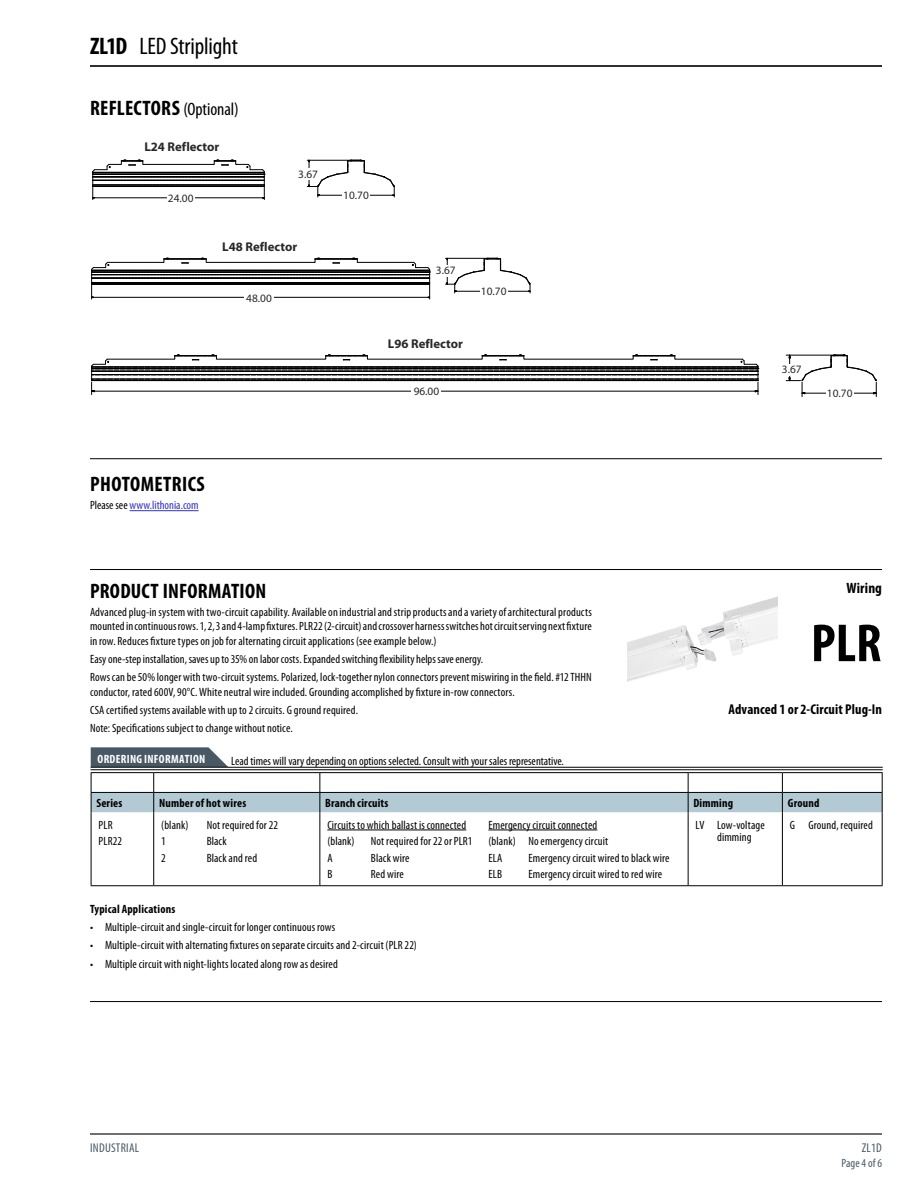
<style>
.page{position:relative;width:918px;height:1188px;background:#fff}
.page>*{position:absolute;margin:0;border:0;box-sizing:border-box;transform-origin:0 0}
.t1{font:700 condensed 54px "Myriad Pro";color:#000}
.t2{font:condensed 24px "Myriad Pro";letter-spacing:-.005em;color:#000}
.t3{font:700 condensed 21px "Myriad Pro";letter-spacing:.015em;color:#000}
.t4{font:700 condensed 15px "Myriad Pro";letter-spacing:.01em;color:#000}
.t5{font:700 condensed 14.25px "Myriad Pro";letter-spacing:.01em;color:#000}
.t6{font:700 12.75px "Myriad Pro";color:#292829}
.t7{font:condensed 12.75px "Myriad Pro";letter-spacing:.02em;color:#485865}
.t8{font:condensed 12px/16.5px "Myriad Pro";letter-spacing:.01em;color:#000}
.t9{font:700 condensed 12px "Myriad Pro";letter-spacing:.015em;color:#000}
.t10{font:condensed 12px "Myriad Pro";color:#3232c8}
.t11{font:700 condensed 12px "Myriad Pro";letter-spacing:.025em;color:#fff}
.t12{font:condensed 12px "Myriad Pro";color:#485865}
.t13{font:11.25px "Myriad Pro";color:#292829}
.s1{font-weight:700}
.s2{font-weight:400;font-size:18px}
.s3{color:#000}
</style>
<div class="page">
<hr style="left:90px;top:1133px;width:792px;height:2px;background:#000">
<hr style="left:90px;top:65px;width:792px;height:2px;background:#000">
<hr style="left:130px;top:510px;width:69px;height:1px;background:#3232c8">
<hr style="left:90px;top:458px;width:792px;height:1px;background:#000">
<hr style="left:90px;top:569px;width:792px;height:1px;background:#000">
<svg style="left:307px;top:160px;width:88px;height:37px"></svg>
<hr style="left:307px;top:160px;width:44px;height:1px;background:#000">
<svg style="left:92px;top:160px;width:173px;height:40px"></svg>
<svg style="left:91px;top:355px;width:669px;height:40px"></svg>
<svg style="left:786px;top:354px;width:91px;height:43px"></svg>
<hr style="left:786px;top:355px;width:47px;height:1px;background:#000">
<svg style="left:445px;top:258px;width:86px;height:35px"></svg>
<hr style="left:445px;top:258px;width:42px;height:1px;background:#000">
<svg style="left:91px;top:258px;width:340px;height:41px"></svg>
<div style="left:244px;top:292px;width:30px;height:11px;background:#fff"></div>
<div style="left:167px;top:191px;width:28px;height:12px;background:#fff"></div>
<div style="left:412px;top:385px;width:29px;height:12px;background:#fff"></div>
<div style="left:343px;top:189px;width:27px;height:12px;background:#fff"></div>
<div style="left:296px;top:168px;width:22px;height:12px;background:#fff"></div>
<div style="left:480px;top:285px;width:27px;height:12px;background:#fff"></div>
<div style="left:433px;top:265px;width:23px;height:12px;background:#fff"></div>
<div style="left:826px;top:387px;width:27px;height:12px;background:#fff"></div>
<div style="left:779px;top:364px;width:23px;height:11px;background:#fff"></div>
<img style="left:627px;top:596px;width:151px;height:86px">
<hr style="left:90px;top:1001px;width:792px;height:1px;background:#000">
<hr style="left:91px;top:812px;width:1px;height:73px;background:#000">
<hr style="left:153px;top:812px;width:1px;height:73px;background:#000">
<hr style="left:154px;top:885px;width:166px;height:1px;background:#000">
<hr style="left:319px;top:812px;width:1px;height:73px;background:#000">
<hr style="left:688px;top:812px;width:1px;height:73px;background:#000">
<hr style="left:782px;top:812px;width:1px;height:73px;background:#000">
<hr style="left:882px;top:812px;width:1px;height:73px;background:#000">
<hr style="left:91px;top:885px;width:63px;height:1px;background:#000">
<hr style="left:320px;top:885px;width:161px;height:1px;background:#000">
<hr style="left:481px;top:885px;width:207px;height:1px;background:#000">
<hr style="left:688px;top:885px;width:94px;height:1px;background:#000">
<hr style="left:782px;top:885px;width:101px;height:1px;background:#000">
<hr style="left:327px;top:830px;width:139px;height:1px;background:#000">
<hr style="left:488px;top:830px;width:109px;height:1px;background:#000">
<svg style="left:91px;top:747px;width:792px;height:65px"></svg>
<hr style="left:91px;top:767px;width:792px;height:3px;background:#fff">
<hr style="left:91px;top:767px;width:792px;height:1px;background:#000">
<hr style="left:91px;top:770px;width:792px;height:1px;background:#000">
<h2 class="t2" style="left:90px;top:33px;width:149px"><span class="s1">ZL1D</span> LED Striplight</h2>
<h3 class="t3" style="left:90px;top:96px;width:150px">REFLECTORS <span class="s2">(Optional)</span></h3>
<p class="t6" style="left:144px;top:140px;width:77px">L24 Reflector</p>
<p class="t13" style="left:168px;top:192px;width:27px">24.00</p>
<p class="t13" style="left:298px;top:168px;width:21px">3.67</p>
<p class="t6" style="left:222px;top:240px;width:77px">L48 Reflector</p>
<p class="t13" style="left:246px;top:292px;width:27px">48.00</p>
<p class="t13" style="left:343px;top:189px;width:27px">10.70</p>
<p class="t13" style="left:436px;top:265px;width:21px">3.67</p>
<p class="t6" style="left:388px;top:337px;width:77px">L96 Reflector</p>
<p class="t13" style="left:414px;top:385px;width:27px">96.00</p>
<p class="t13" style="left:481px;top:285px;width:27px">10.70</p>
<h3 class="t3" style="left:90px;top:473px;width:116px">PHOTOMETRICS</h3>
<p class="t10" style="left:90px;top:499px;width:110px"><span class="s3">Please see</span> www.lithonia.com</p>
<h3 class="t3" style="left:90px;top:579px;width:178px">PRODUCT INFORMATION</h3>
<p class="t8" style="left:90px;top:605px;width:503px;line-height:14.4px;text-align:justify">Advanced plug-in system with two-circuit capability. Available on industrial and strip products and a variety of architectural products mounted in continuous rows. 1, 2, 3 and 4-lamp fixtures. PLR22 (2-circuit) and crossover harness switches hot circuit serving next fixture in row. Reduces fixture types on job for alternating circuit applications (see example below.)</p>
<p class="t8" style="left:90px;top:650px;width:503px;line-height:18.1px">Easy one-step installation, saves up to 35% on labor costs. Expanded switching flexibility helps save energy.<br>Rows can be 50% longer with two-circuit systems. Polarized, lock-together nylon connectors prevent miswiring in the field. #12 THHN</p>
<p class="t8" style="left:90px;top:683px;width:426px;line-height:18.1px">conductor, rated 600V, 90°C. White neutral wire included. Grounding accomplished by fixture in-row connectors.<br>CSA certified systems available with up to 2 circuits. G ground required.<br>Note: Specifications subject to change without notice.</p>
<p class="t11" style="left:98px;top:753px;width:109px">ORDERING INFORMATION</p>
<p class="t8" style="left:231px;top:753px;width:334px">Lead times will vary depending on options selected. Consult with your sales representative.</p>
<p class="t13" style="left:782px;top:363px;width:21px">3.67</p>
<p class="t13" style="left:827px;top:387px;width:27px">10.70</p>
<p class="t4" style="left:847px;top:580px;width:37px">Wiring</p>
<h1 class="t1" style="left:811px;top:613px;width:72px">PLR</h1>
<p class="t5" style="left:729px;top:702px;width:155px">Advanced 1 or 2-Circuit Plug-In</p>
<p class="t9" style="left:96px;top:796px;width:27px">Series</p>
<p class="t9" style="left:159px;top:796px;width:89px">Number of hot wires</p>
<p class="t9" style="left:325px;top:796px;width:65px">Branch circuits</p>
<p class="t9" style="left:694px;top:796px;width:41px">Dimming</p>
<p class="t9" style="left:788px;top:796px;width:33px">Ground</p>
<p class="t8" style="left:99px;top:817px;width:25px">PLR<br>PLR22</p>
<p class="t8" style="left:161px;top:817px;width:29px">(blank)</p>
<p class="t8" style="left:207px;top:817px;width:73px">Not required for 22</p>
<p class="t8" style="left:327px;top:817px;width:140px">Circuits to which ballast is connected (blank)</p>
<p class="t8" style="left:488px;top:817px;width:121px">Emergency circuit connected (blank) No emergency circuit<br>ELA</p>
<p class="t8" style="left:717px;top:819px;width:49px;line-height:12px;text-indent:-21px">LV Low-voltage dimming</p>
<p class="t8" style="left:790px;top:817px;width:85px">G Ground, required</p>
<p class="t8" style="left:371px;top:833px;width:103px">Not required for 22 or PLR1</p>
<p class="t8" style="left:161px;top:833px;width:6px">1</p>
<p class="t8" style="left:207px;top:833px;width:22px">Black</p>
<p class="t8" style="left:161px;top:850px;width:6px">2</p>
<p class="t8" style="left:207px;top:850px;width:52px">Black and red</p>
<p class="t8" style="left:327px;top:850px;width:7px">A</p>
<p class="t8" style="left:371px;top:850px;width:40px">Black wire</p>
<p class="t8" style="left:327px;top:866px;width:6px">B</p>
<p class="t8" style="left:371px;top:866px;width:35px">Red wire</p>
<p class="t8" style="left:528px;top:850px;width:143px">Emergency circuit wired to black wire</p>
<p class="t8" style="left:488px;top:866px;width:15px">ELB</p>
<p class="t8" style="left:528px;top:866px;width:135px">Emergency circuit wired to red wire</p>
<p class="t9" style="left:90px;top:903px;width:87px">Typical Applications</p>
<p class="t8" style="left:90px;top:919px;width:247px">• Multiple-circuit and single-circuit for longer continuous rows</p>
<p class="t8" style="left:90px;top:937px;width:328px">• Multiple-circuit with alternating fixtures on separate circuits and 2-circuit (PLR 22)</p>
<p class="t8" style="left:90px;top:956px;width:249px">• Multiple circuit with night-lights located along row as desired</p>
<p class="t7" style="left:90px;top:1141px;width:51px">INDUSTRIAL</p>
<p class="t7" style="left:862px;top:1141px;width:22px">ZL1D</p>
<p class="t12" style="left:841px;top:1157px;width:42px">Page 4 of 6</p>
</div>
